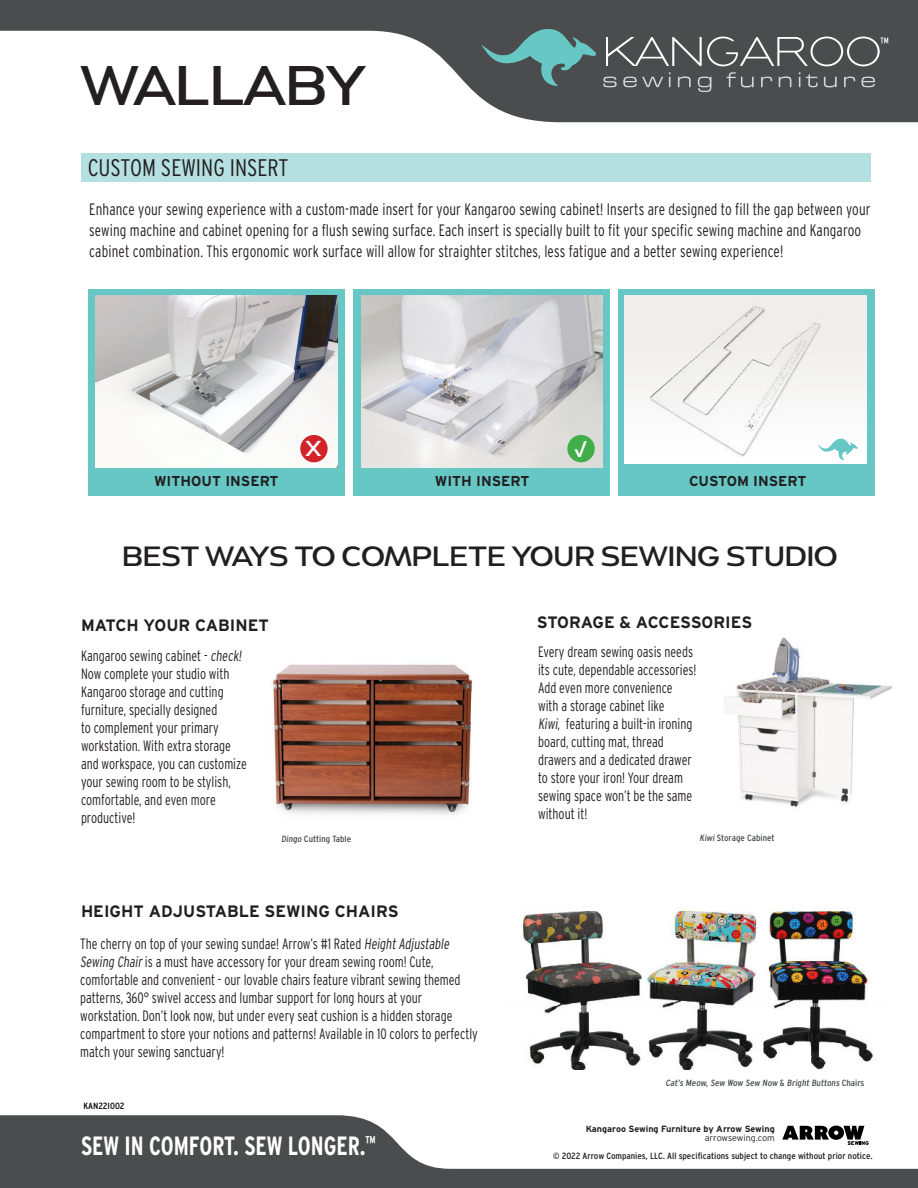
<style>
.page{position:relative;width:918px;height:1188px;background:#fff}
.page>*{position:absolute;margin:0;border:0;box-sizing:border-box;transform-origin:0 0}
.t1{font:700 54px "Dienstag";color:#231f20;scale:.9 1}
.t2{font:700 27px "Dienstag";color:#231f20;scale:.9 1}
.t3{font:700 26.4px "Interstate Condensed";color:#fff;scale:.9 1}
.t4{font:300 24px "Interstate Condensed";color:#231f20}
.t5{font:22.5px "Interstate";color:#fff}
.t6{font:700 21px "Dienstag";color:#fff}
.t7{font:300 16.5px/21px "Interstate Condensed";letter-spacing:.01em;color:#231f20;scale:.9 1}
.t8{font:700 16.5px "Interstate";color:#231f20}
.t9{font:300 15px/18px "Interstate Condensed";color:#231f20;scale:.9 1}
.t10{font:700 14.4px "Interstate";color:#231f20}
.t11{font:9px "Interstate Condensed";color:#4b4d4e;scale:1.1 1}
.t12{font:9px "Interstate Condensed";color:#231f20;scale:1.1 1}
.t13{font:700 9px "Interstate";color:#231f20}
.t14{font:300 9px "Interstate";letter-spacing:-.005em;color:#231f20}
.t15{font:9px "Interstate Condensed";color:#040503;scale:1.1 1}
</style>
<div class="page">
<svg style="left:0;top:1115px;width:918px;height:73px;fill:#4b4c4d"></svg>
<svg style="left:0;top:0;width:918px;height:122px;fill:#4b4c4d"></svg>
<svg style="left:603px;top:77px;width:14px;height:10px"></svg>
<svg style="left:623px;top:77px;width:40px;height:10px"></svg>
<svg style="left:669px;top:72px;width:1px;height:15px"></svg>
<svg style="left:678px;top:76px;width:13px;height:11px"></svg>
<svg style="left:698px;top:77px;width:13px;height:15px"></svg>
<svg style="left:727px;top:72px;width:27px;height:15px"></svg>
<svg style="left:761px;top:77px;width:11px;height:10px"></svg>
<svg style="left:779px;top:76px;width:12px;height:11px"></svg>
<svg style="left:799px;top:72px;width:1px;height:15px"></svg>
<svg style="left:806px;top:74px;width:12px;height:13px"></svg>
<svg style="left:824px;top:77px;width:13px;height:10px"></svg>
<svg style="left:844px;top:77px;width:11px;height:10px"></svg>
<svg style="left:861px;top:77px;width:14px;height:10px"></svg>
<svg style="left:481px;top:26px;width:116px;height:61px;background:#537373"></svg>
<svg style="left:606px;top:37px;width:282px;height:29px;background:#6a6b6c"></svg>
<img style="left:522px;top:909px;width:351px;height:161px">
<svg style="left:618px;top:289px;width:257px;height:207px;fill:#f0efed"></svg>
<svg style="left:89px;top:289px;width:256px;height:207px"></svg>
<svg style="left:353px;top:289px;width:257px;height:207px;background:#bdd1d2"></svg>
<div style="left:300px;top:435px;width:28px;height:27px;background:#d1232a;border-radius:50%"></div>
<div style="left:567px;top:435px;width:28px;height:27px;background:#40ae49;border-radius:50%"></div>
<svg style="left:818px;top:437px;width:40px;height:24px"></svg>
<img style="left:271px;top:664px;width:202px;height:151px">
<img style="left:724px;top:637px;width:168px;height:172px">
<div style="left:81px;top:153px;width:789px;height:29px;background:#b5e0e1"></div>
<h1 class="t1" style="left:81px;top:55px;width:318px">WALLABY</h1>
<h3 class="t4" style="left:88px;top:157px;width:202px">CUSTOM SEWING INSERT</h3>
<p class="t7" style="left:89px;top:199px;width:870px">Enhance your sewing experience with a custom-made insert for your Kangaroo sewing cabinet! Inserts are designed to fill the gap between your sewing machine and cabinet opening for a flush sewing surface. Each insert is specially built to fit your specific sewing machine and Kangaroo cabinet combination. This ergonomic work surface will allow for straighter stitches, less fatigue and a better sewing experience!</p>
<h3 class="t6" style="left:309px;top:437px;width:17px">X</h3>
<h3 class="t5" style="left:577px;top:439px;width:15px">√</h3>
<p class="t10" style="left:154px;top:475px;width:126px">WITHOUT INSERT</p>
<p class="t10" style="left:435px;top:475px;width:96px">WITH INSERT</p>
<p class="t10" style="left:689px;top:475px;width:119px">CUSTOM INSERT</p>
<h2 class="t2" style="left:122px;top:541px;width:796px">BEST WAYS TO COMPLETE YOUR SEWING STUDIO</h2>
<p class="t8" style="left:81px;top:618px;width:190px">MATCH YOUR CABINET</p>
<p class="t9" style="left:81px;top:648px;width:186px">Kangaroo sewing cabinet - check!<br>Now complete your studio with<br>Kangaroo storage and cutting furniture, specially designed<br>to complement your primary workstation. With extra storage and workspace, you can customize your sewing room to be stylish, comfortable, and even more productive!</p>
<p class="t11" style="left:281px;top:835px;width:65px">Dingo Cutting Table</p>
<p class="t8" style="left:81px;top:904px;width:319px">HEIGHT ADJUSTABLE SEWING CHAIRS</p>
<p class="t9" style="left:80px;top:936px;width:443px">The cherry on top of your sewing sundae! Arrow’s #1 Rated Height Adjustable Sewing Chair is a must have accessory for your dream sewing room! Cute, comfortable and convenient - our lovable chairs feature vibrant sewing themed patterns, 360° swivel access and lumbar support for long hours at your workstation. Don’t look now, but under every seat cushion is a hidden storage compartment to store your notions and patterns! Available in 10 colors to perfectly match your sewing sanctuary!</p>
<p class="t15" style="left:83px;top:1101px;width:39px">KAN22I002</p>
<h3 class="t3" style="left:81px;top:1134px;width:329px">SEW IN COMFORT. SEW LONGER.<sup>™</sup></h3>
<p class="t8" style="left:537px;top:615px;width:217px">STORAGE &amp; ACCESSORIES</p>
<p class="t9" style="left:538px;top:643px;width:177px">Every dream sewing oasis needs its cute, dependable accessories!<br>Add even more convenience with a storage cabinet like<br>Kiwi, featuring a built-in ironing board, cutting mat, thread drawers and a dedicated drawer to store your iron! Your dream sewing space won’t be the same without it!</p>
<p class="t11" style="left:700px;top:834px;width:70px">Kiwi Storage Cabinet</p>
<p class="t11" style="left:665px;top:1079px;width:182px">Cat’s Meow, Sew Wow Sew Now &amp; Bright Buttons Chairs</p>
<p class="t13" style="left:586px;top:1124px;width:191px">Kangaroo Sewing Furniture by Arrow Sewing</p>
<p class="t14" style="left:705px;top:1133px;width:72px">arrowsewing.com</p>
<p class="t12" style="left:553px;top:1151px;width:292px">© 2022 Arrow Companies, LLC. All specifications subject to change without prior notice.</p>
</div>
